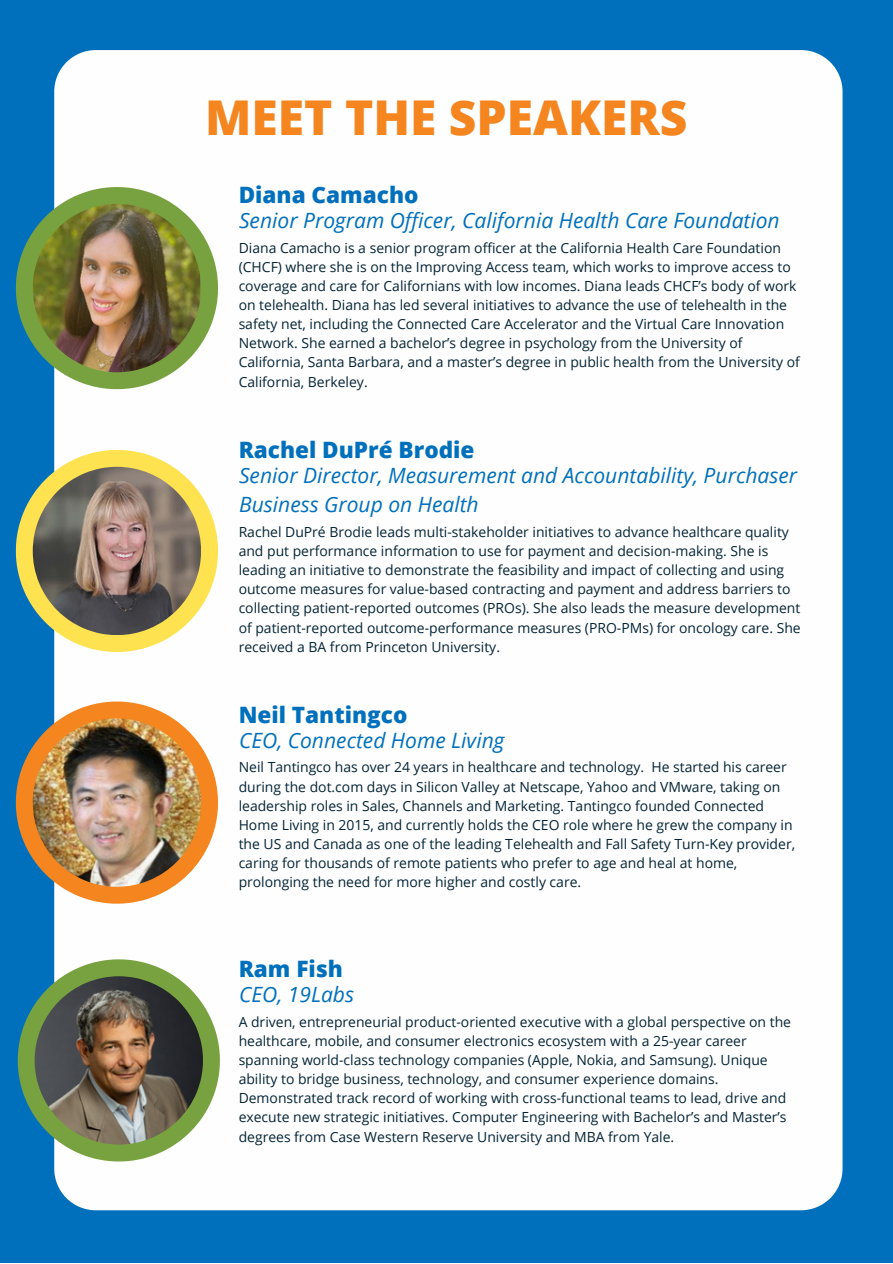
<style>
.page{position:relative;width:893px;height:1264px;background:#fff}
.page>*{position:absolute;margin:0;border:0;box-sizing:border-box;transform-origin:0 0}
.t1{font:800 48px "Open Sans";color:#f5851f}
.t2{font:800 22.5px "Open Sans";color:#0070bc}
.t3{font:italic 21px/29.2px "Open Sans";color:#0070bc}
.t4{font:13.95px/19px "Open Sans";color:#042435}
</style>
<div class="page">
<div style="left:0;top:0;width:892px;height:1262px;background:#0070bc"></div>
<div style="left:54px;top:50px;width:788px;height:1160px;background:#fefefe"></div>
<svg style="left:16px;top:187px;width:202px;height:202px"></svg>
<img style="left:33px;top:204px;width:168px;height:168px">
<svg style="left:16px;top:450px;width:202px;height:202px"></svg>
<img style="left:33px;top:467px;width:168px;height:168px">
<svg style="left:16px;top:701px;width:202px;height:202px"></svg>
<img style="left:33px;top:718px;width:168px;height:168px">
<svg style="left:18px;top:959px;width:202px;height:202px"></svg>
<img style="left:35px;top:976px;width:168px;height:168px">
<p class="t1" style="left:205px;top:84px;width:484px">MEET THE SPEAKERS</p>
<p class="t2" style="left:239px;top:179px;width:181px">Diana Camacho</p>
<p class="t4" style="left:239px;top:238px;width:562px">Diana Camacho is a senior program officer at the California Health Care Foundation (CHCF) where she is on the Improving Access team, which works to improve access to coverage and care for Californians with low incomes. Diana leads CHCF’s body of work on telehealth. Diana has led several initiatives to advance the use of telehealth in the safety net, including the Connected Care Accelerator and the Virtual Care Innovation Network. She earned a bachelor’s degree in psychology from the University of California, Santa Barbara, and a master’s degree in public health from the University of California, Berkeley.</p>
<p class="t3" style="left:239px;top:205px;width:542px">Senior Program Officer, California Health Care Foundation</p>
<p class="t2" style="left:239px;top:434px;width:237px">Rachel DuPré Brodie</p>
<p class="t3" style="left:239px;top:460px;width:559px">Senior Director, Measurement and Accountability, Purchaser<br>Business Group on Health</p>
<p class="t4" style="left:239px;top:522px;width:563px">Rachel DuPré Brodie leads multi-stakeholder initiatives to advance healthcare quality and put performance information to use for payment and decision-making. She is leading an initiative to demonstrate the feasibility and impact of collecting and using outcome measures for value-based contracting and payment and address barriers to collecting patient-reported outcomes (PROs). She also leads the measure development of patient-reported outcome-performance measures (PRO-PMs) for oncology care. She received a BA from Princeton University.</p>
<p class="t2" style="left:239px;top:699px;width:170px">Neil Tantingco</p>
<p class="t4" style="left:239px;top:757px;width:558px">Neil Tantingco has over 24 years in healthcare and technology. He started his career during the dot.com days in Silicon Valley at Netscape, Yahoo and VMware, taking on leadership roles in Sales, Channels and Marketing. Tantingco founded Connected Home Living in 2015, and currently holds the CEO role where he grew the company in the US and Canada as one of the leading Telehealth and Fall Safety Turn-Key provider, caring for thousands of remote patients who prefer to age and heal at home, prolonging the need for more higher and costly care.</p>
<p class="t3" style="left:239px;top:725px;width:267px">CEO, Connected Home Living</p>
<p class="t2" style="left:239px;top:953px;width:106px">Ram Fish</p>
<p class="t4" style="left:239px;top:1011px;width:554px">A driven, entrepreneurial product-oriented executive with a global perspective on the healthcare, mobile, and consumer electronics ecosystem with a 25-year career spanning world-class technology companies (Apple, Nokia, and Samsung). Unique ability to bridge business, technology, and consumer experience domains.<br>Demonstrated track record of working with cross-functional teams to lead, drive and execute new strategic initiatives. Computer Engineering with Bachelor’s and Master’s degrees from Case Western Reserve University and MBA from Yale.</p>
<p class="t3" style="left:239px;top:979px;width:116px">CEO, 19Labs</p>
</div>
